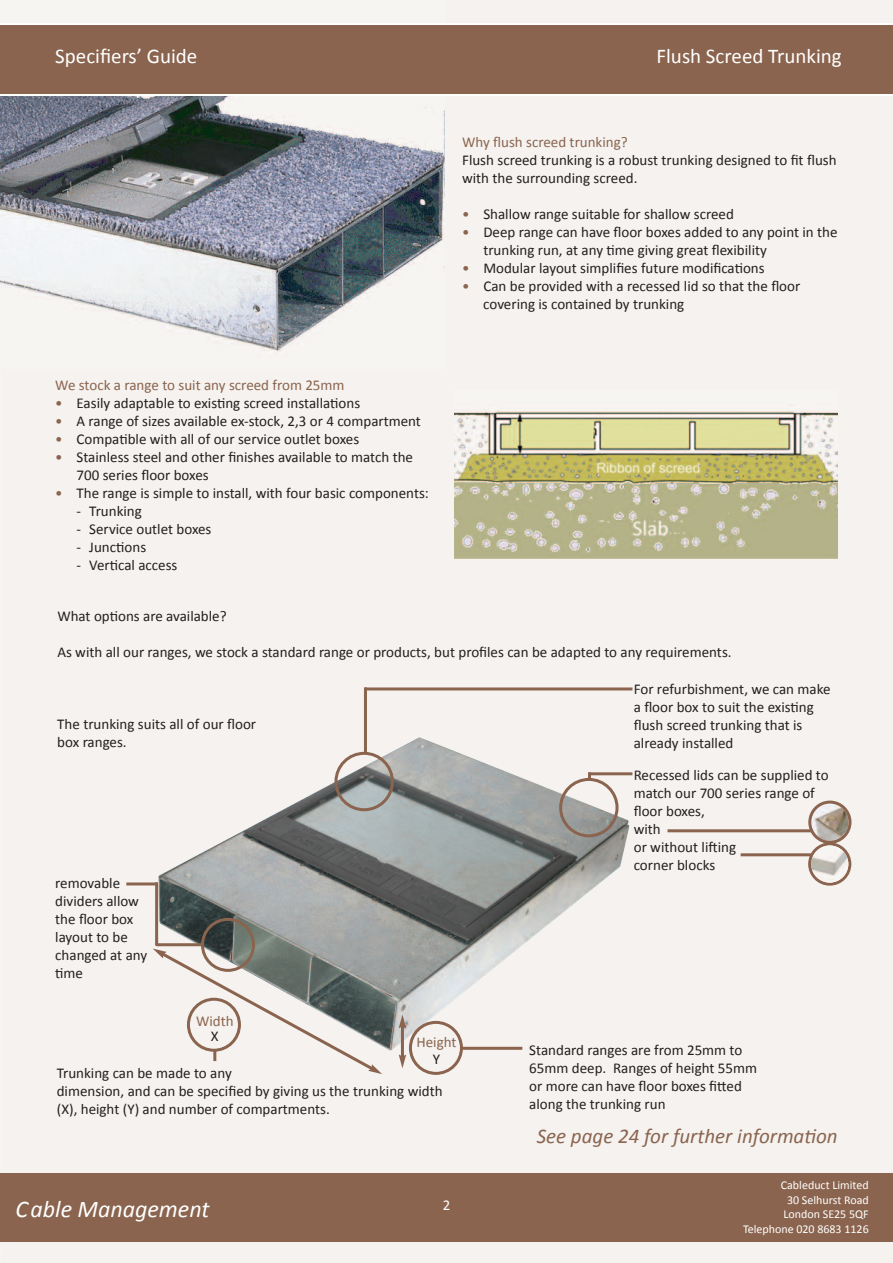
<style>
.page{position:relative;width:893px;height:1263px;background:#f5f2ef}
.page>*{position:absolute;margin:0;border:0;box-sizing:border-box;transform-origin:0 0}
.t1{font:italic 24px "Calibri";color:#fff}
.t2{font:21px "Calibri";color:#fff}
.t3{font:italic 21px "Calibri";color:#8a644e}
.t4{font:15px/18px "Calibri";color:#231f20}
.t5{font:15px "Calibri";color:#8a644e}
.t6{font:15px "Calibri";color:#fff}
.t7{font:12px/14.4px "Calibri";color:#fff;text-align:right}
.s1{color:#8a644e}
</style>
<div class="page">
<img style="left:0;top:0;width:445px;height:368px">
<img style="left:455px;top:390px;width:383px;height:169px">
<div style="left:0;top:24px;width:893px;height:72px;background:linear-gradient(to right,#fff,#fff)"></div>
<div style="left:0;top:1174px;width:893px;height:68px;background:#8a644e"></div>
<div style="left:0;top:26px;width:893px;height:68px;background:#8a644e"></div>
<hr style="left:0;top:1173px;width:1px;height:69px;background:#fff">
<img style="left:158px;top:737px;width:471px;height:313px">
<svg style="left:334px;top:752px;width:60px;height:59px"></svg>
<hr style="left:364px;top:687px;width:3px;height:65px;background:#8a644e">
<hr style="left:365px;top:687px;width:267px;height:3px;background:#8a644e">
<svg style="left:399px;top:1014px;width:64px;height:61px"></svg>
<hr style="left:462px;top:1047px;width:60px;height:3px;background:#8a644e">
<svg style="left:808px;top:800px;width:43px;height:86px"></svg>
<img style="left:811px;top:845px;width:37px;height:38px">
<hr style="left:667px;top:829px;width:146px;height:3px;background:#8a644e">
<svg style="left:559px;top:772px;width:59px;height:65px"></svg>
<hr style="left:590px;top:772px;width:42px;height:3px;background:#8a644e">
<hr style="left:155px;top:882px;width:3px;height:64px;background:#8a644e">
<hr style="left:126px;top:882px;width:31px;height:3px;background:#8a644e">
<svg style="left:153px;top:918px;width:229px;height:156px"></svg>
<hr style="left:741px;top:853px;width:72px;height:3px;background:#8a644e">
<h2 class="t2" style="left:55px;top:47px;width:144px">Specifiers’ Guide</h2>
<h2 class="t2" style="left:656px;top:47px;width:187px">Flush Screed Trunking</h2>
<p class="t5" style="left:55px;top:378px;width:291px">We stock a range to suit any screed from 25mm</p>
<p class="t4" style="left:55px;top:395px;width:306px"><span class="s1">•</span> Easily adaptable to existing screed installations</p>
<p class="t4" style="left:55px;top:413px;width:367px"><span class="s1">•</span> A range of sizes available ex-stock, 2,3 or 4 compartment</p>
<p class="t4" style="left:55px;top:431px;width:305px"><span class="s1">•</span> Compatible with all of our service outlet boxes</p>
<p class="t4" style="left:76px;top:449px;width:338px;text-indent:-21px"><span class="s1">•</span> Stainless steel and other finishes available to match the<br>700 series floor boxes</p>
<p class="t4" style="left:55px;top:485px;width:375px"><span class="s1">•</span> The range is simple to install, with four basic components:</p>
<p class="t4" style="left:77px;top:503px;width:67px">- Trunking</p>
<p class="t4" style="left:77px;top:521px;width:136px">- Service outlet boxes</p>
<p class="t4" style="left:77px;top:539px;width:71px">- Junctions</p>
<p class="t4" style="left:77px;top:557px;width:102px">- Vertical access</p>
<p class="t5" style="left:462px;top:136px;width:167px">Why flush screed trunking?</p>
<p class="t4" style="left:462px;top:153px;width:376px">Flush screed trunking is a robust trunking designed to fit flush with the surrounding screed.</p>
<p class="t4" style="left:462px;top:207px;width:273px"><span class="s1">•</span> Shallow range suitable for shallow screed</p>
<p class="t4" style="left:483px;top:225px;width:356px;text-indent:-21px"><span class="s1">•</span> Deep range can have floor boxes added to any point in the trunking run, at any time giving great flexibility</p>
<p class="t4" style="left:462px;top:261px;width:304px"><span class="s1">•</span> Modular layout simplifies future modifications</p>
<p class="t4" style="left:483px;top:279px;width:319px;text-indent:-21px"><span class="s1">•</span> Can be provided with a recessed lid so that the floor covering is contained by trunking</p>
<p class="t4" style="left:57px;top:608px;width:171px">What options are available?</p>
<p class="t4" style="left:57px;top:644px;width:676px">As with all our ranges, we stock a standard range or products, but profiles can be adapted to any requirements.</p>
<p class="t4" style="left:57px;top:716px;width:200px">The trunking suits all of our floor box ranges.</p>
<p class="t4" style="left:55px;top:875px;width:94px">removable dividers allow the floor box layout to be changed at any time</p>
<p class="t5" style="left:196px;top:1015px;width:39px">Width</p>
<p class="t4" style="left:211px;top:1028px;width:9px">X</p>
<p class="t5" style="left:416px;top:1036px;width:42px">Height</p>
<p class="t4" style="left:433px;top:1051px;width:9px">Y</p>
<p class="t4" style="left:57px;top:1065px;width:387px">Trunking can be made to any<br>dimension, and can be specified by giving us the trunking width (X), height (Y) and number of compartments.</p>
<h1 class="t1" style="left:16px;top:1199px;width:195px">Cable Management</h1>
<p class="t6" style="left:443px;top:1199px;width:9px">2</p>
<p class="t4" style="left:634px;top:681px;width:198px">For refurbishment, we can make a floor box to suit the existing flush screed trunking that is already installed</p>
<p class="t4" style="left:634px;top:767px;width:196px">Recessed lids can be supplied to match our 700 series range of floor boxes,<br>with<br>or without lifting<br>corner blocks</p>
<p class="t4" style="left:529px;top:1042px;width:229px">Standard ranges are from 25mm to<br>65mm deep. Ranges of height 55mm or more can have floor boxes fitted along the trunking run</p>
<h2 class="t3" style="left:537px;top:1127px;width:303px">See page 24 for further information</h2>
<p class="t7" style="left:743px;top:1179px;width:127px">Cableduct Limited<br>30 Selhurst Road<br>London SE25 5QF<br>Telephone 020 8683 1126</p>
</div>
